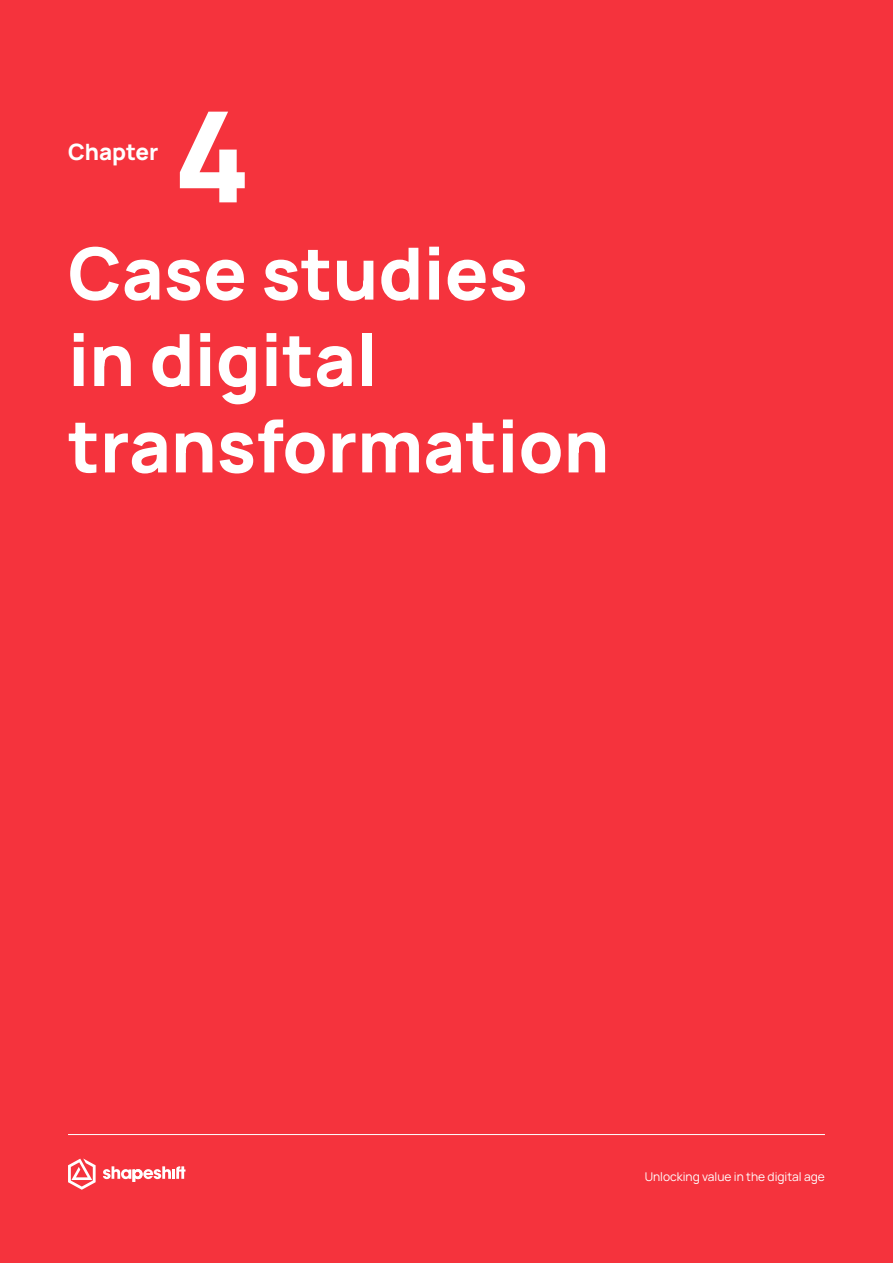
<style>
.page{position:relative;width:893px;height:1263px;background:#f5333d}
.page>*{position:absolute;margin:0;border:0;box-sizing:border-box;transform-origin:0 0}
.t1{font:800 126px "Manrope";color:#fff}
.t2{font:800 72px/86.4px "Manrope";color:#fff}
.t3{font:800 22.5px "Manrope";color:#fff}
.t4{font:12px "Manrope";color:#fff}
</style>
<div class="page">
<svg style="left:103px;top:1166px;width:83px;height:16px"></svg>
<svg style="left:68px;top:1158px;width:28px;height:32px"></svg>
<hr style="left:68px;top:1134px;width:757px;height:1px;background:#fff">
<p class="t3" style="left:68px;top:133px;width:92px">Chapter</p>
<h1 class="t1" style="left:174px;top:47px;width:79px">4</h1>
<p class="t2" style="left:68px;top:223px;width:543px">Case studies in digital transformation</p>
<p class="t4" style="left:645px;top:1167px;width:182px">Unlocking value in the digital age</p>
</div>
